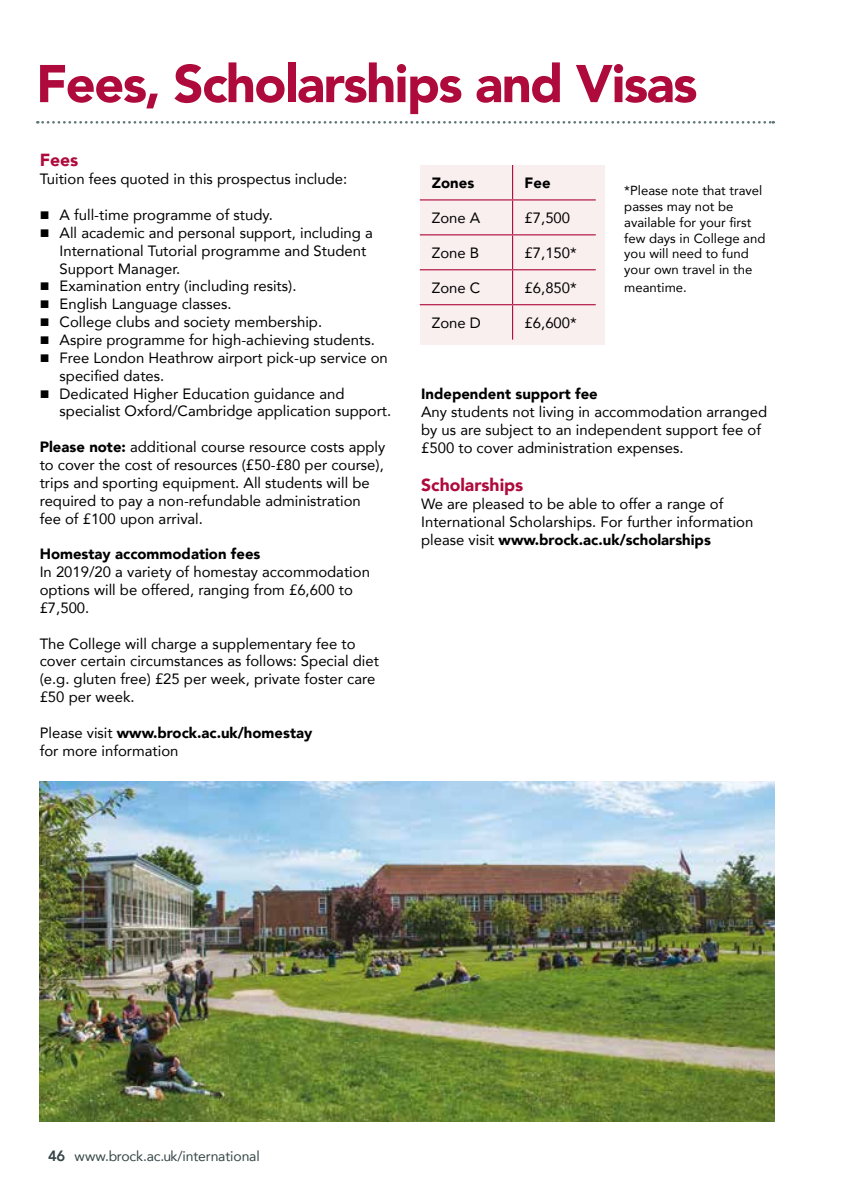
<style>
.page{position:relative;width:844px;height:1191px;background:#fff}
.page>*{position:absolute;margin:0;border:0;box-sizing:border-box;transform-origin:0 0}
.t1{font:900 52.5px "Avenir";letter-spacing:-.03em;color:#ae0a3b}
.t2{font:900 17.5px "Avenir";color:#ae0a3b}
.t3{font:14.88px/17.8px "Avenir";color:#000}
.t4{font:900 14.88px "Avenir";color:#000}
.t5{font:14px "Avenir";letter-spacing:-.01em;color:#364546}
.t6{font:13.12px/15.8px "Avenir";color:#000}
.s1{font-weight:900}
.s2{font-weight:800;font-size:14.88px}
</style>
<div class="page">
<svg style="left:37px;top:121px;width:736px;height:3px"></svg>
<img style="left:40px;top:781px;width:734px;height:340px">
<div style="left:419px;top:165px;width:185px;height:179px;background:#faefef"></div>
<hr style="left:512px;top:165px;width:1px;height:34px;background:#ae0a3b">
<hr style="left:419px;top:199px;width:93px;height:1px;background:#ae0a3b">
<hr style="left:512px;top:199px;width:83px;height:1px;background:#ae0a3b">
<hr style="left:512px;top:200px;width:1px;height:34px;background:#ae0a3b">
<hr style="left:419px;top:234px;width:93px;height:1px;background:#ae0a3b">
<hr style="left:512px;top:234px;width:83px;height:1px;background:#ae0a3b">
<hr style="left:512px;top:235px;width:1px;height:34px;background:#ae0a3b">
<hr style="left:419px;top:269px;width:93px;height:1px;background:#ae0a3b">
<hr style="left:512px;top:269px;width:83px;height:1px;background:#ae0a3b">
<hr style="left:512px;top:270px;width:1px;height:34px;background:#ae0a3b">
<hr style="left:419px;top:304px;width:93px;height:1px;background:#ae0a3b">
<hr style="left:512px;top:304px;width:83px;height:1px;background:#ae0a3b">
<hr style="left:512px;top:305px;width:1px;height:35px;background:#ae0a3b">
<h1 class="t1" style="left:36px;top:39px;width:662px">Fees, Scholarships and Visas</h1>
<p class="t2" style="left:40px;top:145px;width:40px">Fees</p>
<p class="t3" style="left:40px;top:170px;width:309px">Tuition fees quoted in this prospectus include:</p>
<p class="t3" style="left:60px;top:205px;width:333px">A full-time programme of study.<br>All academic and personal support, including a International Tutorial programme and Student Support Manager.<br>Examination entry (including resits).<br>English Language classes.<br>College clubs and society membership.<br>Aspire programme for high-achieving students.<br>Free London Heathrow airport pick-up service on specified dates.<br>Dedicated Higher Education guidance and specialist Oxford/Cambridge application support.</p>
<p class="t3" style="left:40px;top:437px;width:347px"><span class="s1">Please note:</span> additional course resource costs apply to cover the cost of resources (£50-£80 per course), trips and sporting equipment. All students will be required to pay a non-refundable administration fee of £100 upon arrival.</p>
<p class="t4" style="left:40px;top:541px;width:222px">Homestay accommodation fees</p>
<p class="t3" style="left:40px;top:562px;width:332px">In 2019/20 a variety of homestay accommodation options will be offered, ranging from £6,600 to £7,500.</p>
<p class="t3" style="left:40px;top:634px;width:341px">The College will charge a supplementary fee to cover certain circumstances as follows: Special diet (e.g. gluten free) £25 per week, private foster care £50 per week.</p>
<p class="t3" style="left:40px;top:723px;width:274px">Please visit <span class="s1">www.brock.ac.uk/homestay </span>for more information</p>
<p class="t4" style="left:431px;top:170px;width:44px">Zones</p>
<p class="t4" style="left:524px;top:170px;width:27px">Fee</p>
<p class="t3" style="left:431px;top:208px;width:50px">Zone A</p>
<p class="t3" style="left:524px;top:208px;width:47px">£7,500</p>
<p class="t3" style="left:431px;top:243px;width:49px">Zone B</p>
<p class="t3" style="left:524px;top:243px;width:54px">£7,150*</p>
<p class="t3" style="left:431px;top:278px;width:50px">Zone C</p>
<p class="t3" style="left:524px;top:278px;width:54px">£6,850*</p>
<p class="t3" style="left:431px;top:313px;width:51px">Zone D</p>
<p class="t3" style="left:524px;top:313px;width:54px">£6,600*</p>
<p class="t6" style="left:624px;top:182px;width:143px">*Please note that travel passes may not be available for your first few days in College and you will need to fund your own travel in the</p>
<p class="t6" style="left:624px;top:279px;width:64px">meantime.</p>
<p class="t4" style="left:421px;top:381px;width:178px">Independent support fee</p>
<p class="t3" style="left:421px;top:402px;width:347px">Any students not living in accommodation arranged by us are subject to an independent support fee of £500 to cover administration expenses.</p>
<p class="t2" style="left:421px;top:470px;width:104px">Scholarships</p>
<p class="t3" style="left:421px;top:495px;width:333px">We are pleased to be able to offer a range of<br>International Scholarships. For further information please visit <span class="s1">www.brock.ac.uk/scholarships</span></p>
<p class="t5" style="left:48px;top:1145px;width:213px"><span class="s2">46</span> www.brock.ac.uk/international</p>
</div>
